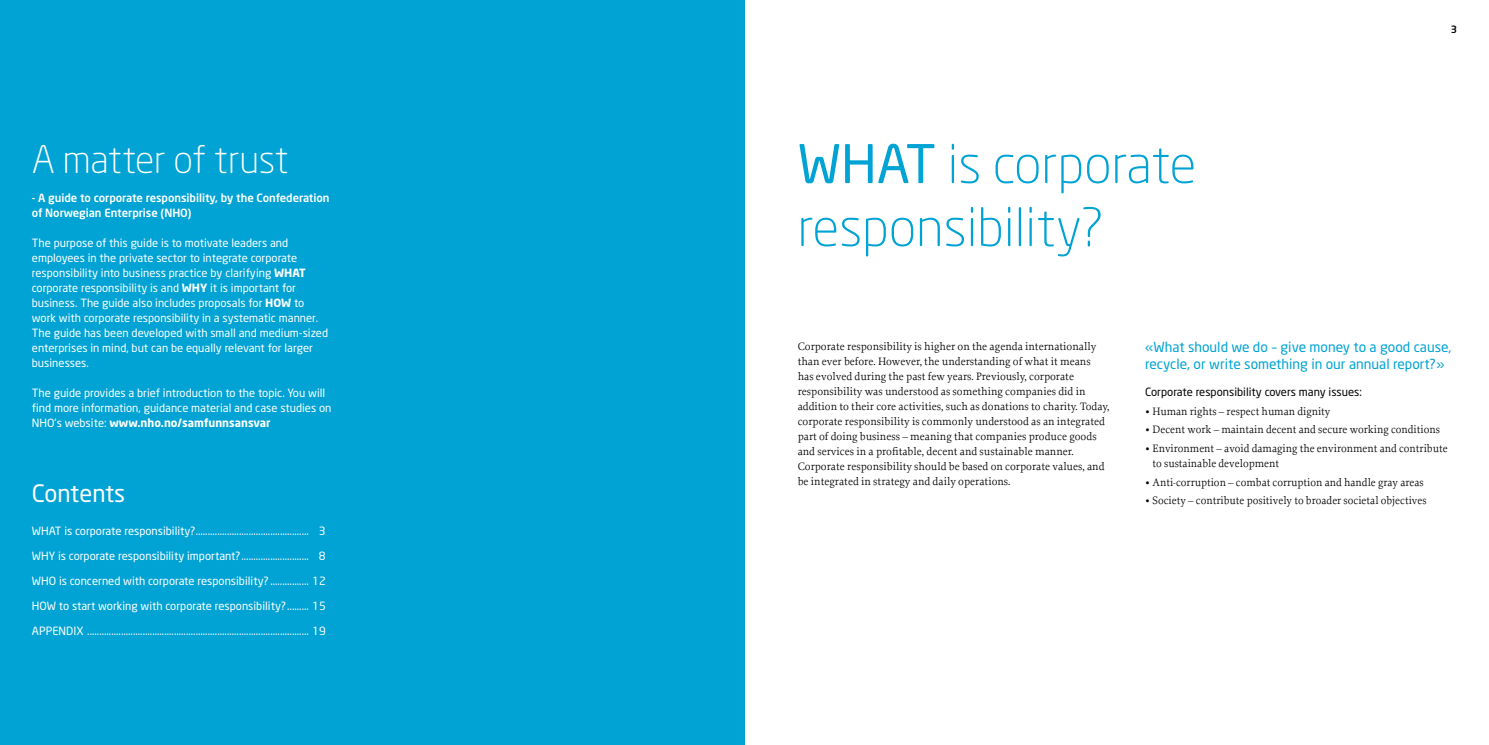
<style>
.page{position:relative;width:1489px;height:745px;background:#fff}
.page>*{position:absolute;margin:0;border:0;box-sizing:border-box;transform-origin:0 0}
.t1{font:300 52.5px/63px "Neo Sans";color:#00a3d4}
.t2{font:300 37.5px "Neo Sans";letter-spacing:-.005em;color:#fff}
.t3{font:23.75px "Neo Sans";color:#fff}
.t4{font:13.75px/16.5px "Neo Sans";color:#00a3d4}
.t5{font:11.25px/15px "Neo Sans";color:#fff}
.t6{font:11.25px/15px "Proforma";color:#000}
.t7{font:500 11.25px/15px "Neo Sans";letter-spacing:-.005em;color:#fff}
.t8{font:11.25px "Neo Sans";color:#000}
.t9{font:500 10px "Neo Sans";color:#000}
.s1{font-weight:700}
.s2{font-weight:400}
.s3{font-size:15px}
</style>
<div class="page">
<div style="left:0;top:0;width:744px;height:744px;background:#00a3d4"></div>
<h2 class="t2" style="left:32px;top:137px;width:258px">A matter of trust</h2>
<p class="t7" style="left:32px;top:190px;width:299px">- A guide to corporate responsibility, by the Confederation of Norwegian Enterprise (NHO)</p>
<p class="t5" style="left:32px;top:235px;width:298px">The purpose of this guide is to motivate leaders and employees in the private sector to integrate corporate responsibility into business practice by clarifying <span class="s1">WHAT </span>corporate responsibility is and <span class="s1">WHY</span> it is important for business. The guide also includes proposals for <span class="s1">HOW</span> to work with corporate responsibility in a systematic manner.<br>The guide has been developed with small and medium-sized enterprises in mind, but can be equally relevant for larger businesses.</p>
<p class="t5" style="left:32px;top:385px;width:301px">The guide provides a brief introduction to the topic. You will find more information, guidance material and case studies on<br>NHO’s website: <span class="s1">www.nho.no/samfunnsansvar</span></p>
<h3 class="t3" style="left:32px;top:478px;width:95px">Contents</h3>
<p class="t5" style="left:32px;top:522px;width:295px">WHAT is corporate responsibility?............................................... 3</p>
<p class="t5" style="left:32px;top:547px;width:295px">WHY is corporate responsibility important?............................ 8</p>
<p class="t5" style="left:32px;top:572px;width:295px">WHO is concerned with corporate responsibility? ................ 12</p>
<p class="t5" style="left:32px;top:597px;width:295px">HOW to start working with corporate responsibility?......... 15</p>
<p class="t5" style="left:32px;top:622px;width:295px">APPENDIX ............................................................................................ 19</p>
<h1 class="t1" style="left:797px;top:132px;width:400px"><span class="s2">WHAT</span> is corporate responsibility?</h1>
<p class="t9" style="left:1450px;top:23px;width:8px">3</p>
<p class="t6" style="left:797px;top:338px;width:313px">Corporate responsibility is higher on the agenda internationally than ever before. However, the understanding of what it means has evolved during the past few years. Previously, corporate responsibility was understood as something companies did in addition to their core activities, such as donations to charity. Today, corporate responsibility is commonly understood as an integrated part of doing business – meaning that companies produce goods and services in a profitable, decent and sustainable manner.<br>Corporate responsibility should be based on corporate values, and be integrated in strategy and daily operations.</p>
<p class="t4" style="left:1144px;top:338px;width:308px">«What should we do – give money to a good cause, recycle, or write something in our annual report?»</p>
<p class="t8" style="left:1144px;top:385px;width:218px">Corporate responsibility covers many issues:</p>
<p class="t6" style="left:1144px;top:403px;width:187px"><span class="s3">•</span> Human rights – respect human dignity</p>
<p class="t6" style="left:1144px;top:422px;width:296px"><span class="s3">•</span> Decent work – maintain decent and secure working conditions</p>
<p class="t6" style="left:1152px;top:440px;width:296px;text-indent:-7px"><span class="s3">•</span> Environment – avoid damaging the environment and contribute to sustainable development</p>
<p class="t6" style="left:1144px;top:474px;width:280px"><span class="s3">•</span> Anti-corruption – combat corruption and handle gray areas</p>
<p class="t6" style="left:1144px;top:492px;width:283px"><span class="s3">•</span> Society – contribute positively to broader societal objectives</p>
</div>
